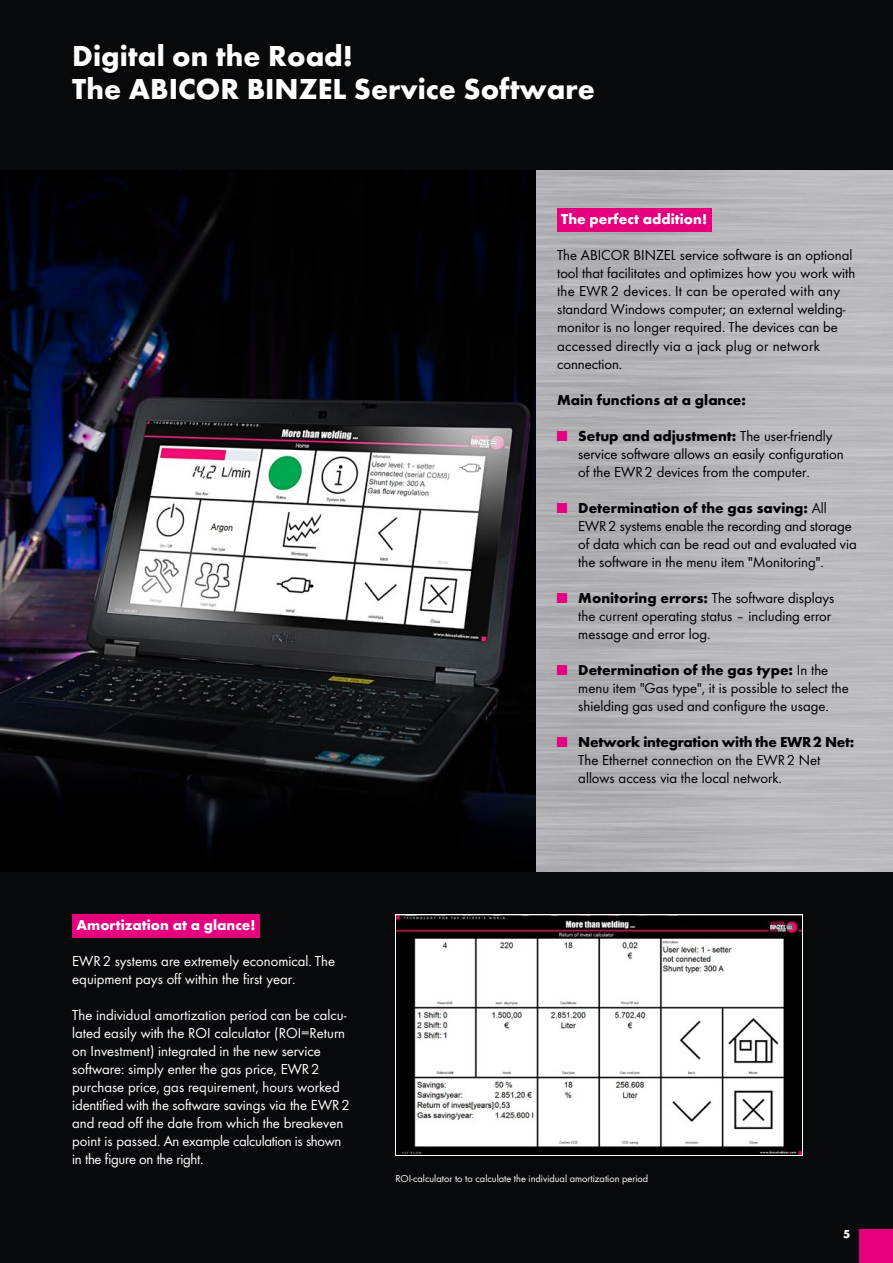
<style>
.page{position:relative;width:893px;height:1263px;background:#08090a}
.page>*{position:absolute;margin:0;border:0;box-sizing:border-box;transform-origin:0 0}
.t1{font:700 30px/33px "Futura TOT";color:#fff}
.t2{font:15px/18px "Futura TOT Boo";color:#000}
.t3{font:15px/18px "Futura TOT Boo";color:#fff}
.t4{font:700 15px "Futura TOT";color:#000}
.t5{font:700 15px "Futura TOT";color:#fff}
.t6{font:700 15px "Futura TOT";letter-spacing:-.02em;color:#000}
.t7{font:700 12px "Futura TOT";color:#fff}
.t8{font:10.5px "Futura TOT Boo";color:#fff}
.s1{font-family:"Futura TOT Boo";font-weight:400;color:#e5007d}
.s2{font-family:"Futura TOT Boo";font-weight:400}
.s3{color:#e5007d}
.s4{font-family:"Futura TOT";font-weight:700}
</style>
<div class="page">
<img style="left:536px;top:170px;width:357px;height:702px">
<div style="left:859px;top:1229px;width:34px;height:34px;background:#e5007d"></div>
<div style="left:557px;top:208px;width:154px;height:24px;background:#e5007d"></div>
<div style="left:72px;top:914px;width:188px;height:23px;background:#e5007d"></div>
<img style="left:0;top:170px;width:536px;height:675px">
<img style="left:397px;top:915px;width:405px;height:239px">
<h1 class="t1" style="left:72px;top:39px;width:524px">Digital on the Road!<br>The ABICOR BINZEL Service Software</h1>
<p class="t5" style="left:561px;top:210px;width:147px">The perfect addition!</p>
<p class="t2" style="left:557px;top:246px;width:300px">The ABICOR BINZEL service software is an optional tool that facilitates and optimizes how you work with the EWR 2 devices. It can be operated with any standard Windows computer; an external welding&shy;monitor is no longer required. The devices can be accessed directly via a jack plug or network connection.</p>
<p class="t4" style="left:557px;top:390px;width:190px">Main functions at a glance:</p>
<p class="t4" style="left:557px;top:426px;width:277px"><span class="s1">■</span> Setup and adjustment: <span class="s2">The user-friendly</span></p>
<p class="t2" style="left:578px;top:444px;width:267px">service software allows an easily configuration of the EWR2 devices from the computer.</p>
<p class="t4" style="left:557px;top:498px;width:271px"><span class="s1">■</span> Determination of the gas saving: <span class="s2">All</span></p>
<p class="t2" style="left:578px;top:516px;width:280px">EWR2 systems enable the recording and storage of data which can be read out and evaluated via the software in the menu item "Monitoring".</p>
<p class="t2" style="left:578px;top:588px;width:258px;text-indent:-21px"><span class="s3">■</span> <span class="s4">Monitoring errors:</span> The software displays the current operating status – including error message and error log.</p>
<p class="t4" style="left:557px;top:660px;width:273px"><span class="s1">■</span> Determination of the gas type: <span class="s2">In the</span></p>
<p class="t2" style="left:578px;top:678px;width:272px">menu item "Gas type", it is possible to select the shielding gas used and configure the usage.</p>
<p class="t6" style="left:557px;top:732px;width:299px"><span class="s1">■</span> Network integration with the EWR2 Net:</p>
<p class="t2" style="left:578px;top:750px;width:244px">The Ethernet connection on the EWR2 Net allows access via the local network.</p>
<p class="t5" style="left:77px;top:916px;width:180px">Amortization at a glance!</p>
<p class="t3" style="left:72px;top:952px;width:264px">EWR2 systems are extremely economical. The equipment pays off within the first year.</p>
<p class="t3" style="left:72px;top:1006px;width:279px">The individual amortization period can be calcu&shy;lated easily with the ROI calculator (ROI=Return on Investment) integrated in the new service software: simply enter the gas price, EWR2 purchase price, gas requirement, hours worked identified with the software savings via the EWR2 and read off the date from which the breakeven point is passed. An example calculation is shown in the figure on the right.</p>
<p class="t8" style="left:395px;top:1172px;width:254px">ROI-calculator to to calculate the individual amortization period</p>
<p class="t7" style="left:843px;top:1227px;width:9px">5</p>
</div>
